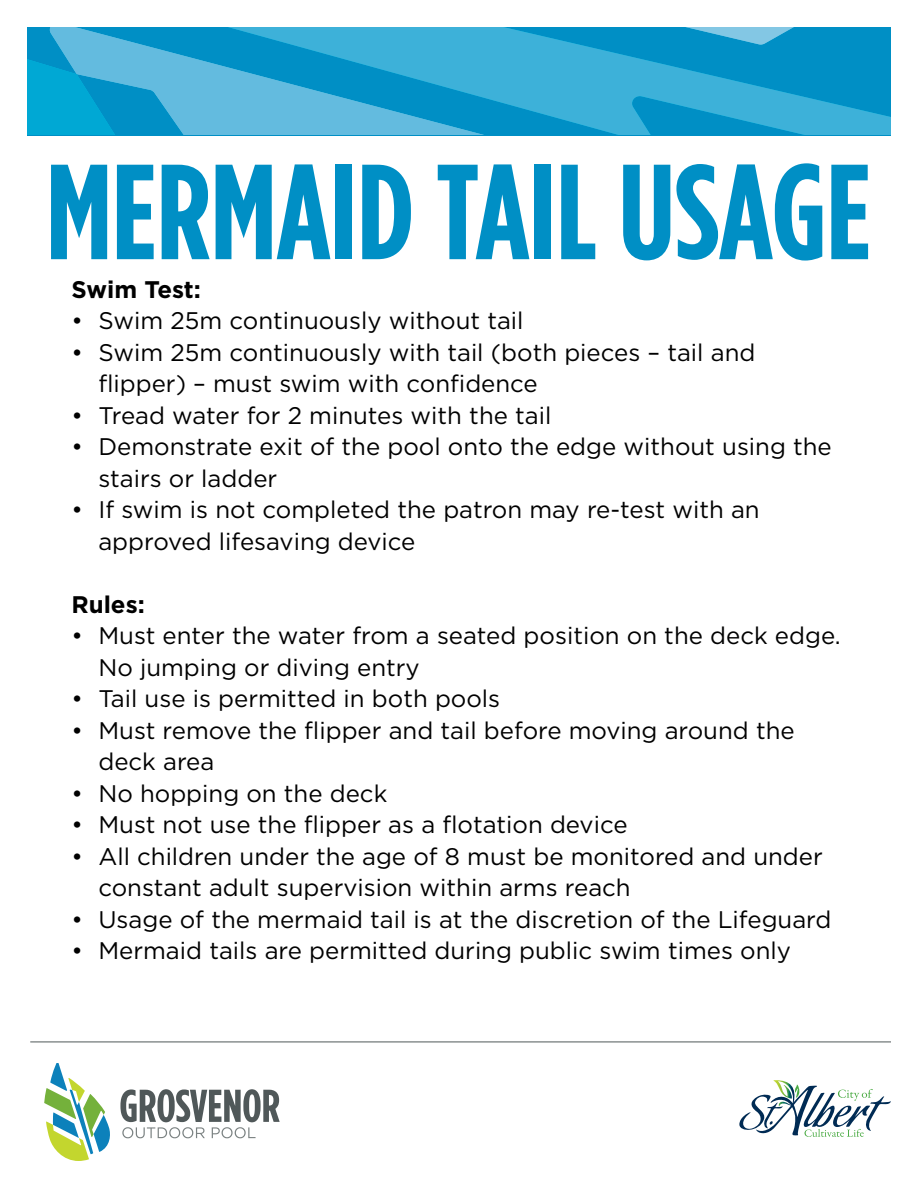
<style>
.page{position:relative;width:918px;height:1188px;background:#fff}
.page>*{position:absolute;margin:0;border:0;box-sizing:border-box;transform-origin:0 0}
.t1{font:700 135px "Gotham Condensed";color:#008fc5}
.t2{font:24px/31.5px "Gotham";color:#000}
.t3{font:700 24px "Gotham";color:#000}
</style>
<div class="page">
<svg style="left:27px;top:27px;width:89px;height:108px;background:#19a6d2"></svg>
<svg style="left:116px;top:27px;width:775px;height:108px;background:#2aa4d1"></svg>
<svg style="left:554px;top:27px;width:295px;height:18px;background:#199acb"></svg>
<hr style="left:30px;top:1042px;width:861px;height:1px;background:#505859">
<svg style="left:44px;top:1064px;width:66px;height:97px"></svg>
<svg style="left:120px;top:1089px;width:160px;height:49px"></svg>
<svg style="left:739px;top:1080px;width:152px;height:57px"></svg>
<h1 class="t1" style="left:46px;top:133px;width:827px">MERMAID TAIL USAGE</h1>
<p class="t3" style="left:71px;top:273px;width:131px">Swim Test:</p>
<p class="t2" style="left:71px;top:305px;width:454px">• Swim 25m continuously without tail</p>
<p class="t2" style="left:98px;top:336px;width:659px;text-indent:-27px">• Swim 25m continuously with tail (both pieces – tail and flipper) – must swim with confidence</p>
<p class="t2" style="left:71px;top:399px;width:481px">• Tread water for 2 minutes with the tail</p>
<p class="t2" style="left:98px;top:431px;width:735px;text-indent:-27px">• Demonstrate exit of the pool onto the edge without using the stairs or ladder</p>
<p class="t2" style="left:98px;top:494px;width:663px;text-indent:-27px">• If swim is not completed the patron may re-test with an approved lifesaving device</p>
<p class="t3" style="left:71px;top:588px;width:75px">Rules:</p>
<p class="t2" style="left:98px;top:619px;width:744px;text-indent:-27px">• Must enter the water from a seated position on the deck edge.<br>No jumping or diving entry</p>
<p class="t2" style="left:71px;top:682px;width:430px">• Tail use is permitted in both pools</p>
<p class="t2" style="left:98px;top:714px;width:698px;text-indent:-27px">• Must remove the flipper and tail before moving around the deck area</p>
<p class="t2" style="left:71px;top:777px;width:317px">• No hopping on the deck</p>
<p class="t2" style="left:71px;top:808px;width:558px">• Must not use the flipper as a flotation device</p>
<p class="t2" style="left:98px;top:840px;width:726px;text-indent:-27px">• All children under the age of 8 must be monitored and under constant adult supervision within arms reach</p>
<p class="t2" style="left:71px;top:903px;width:762px">• Usage of the mermaid tail is at the discretion of the Lifeguard</p>
<p class="t2" style="left:71px;top:934px;width:721px">• Mermaid tails are permitted during public swim times only</p>
</div>
